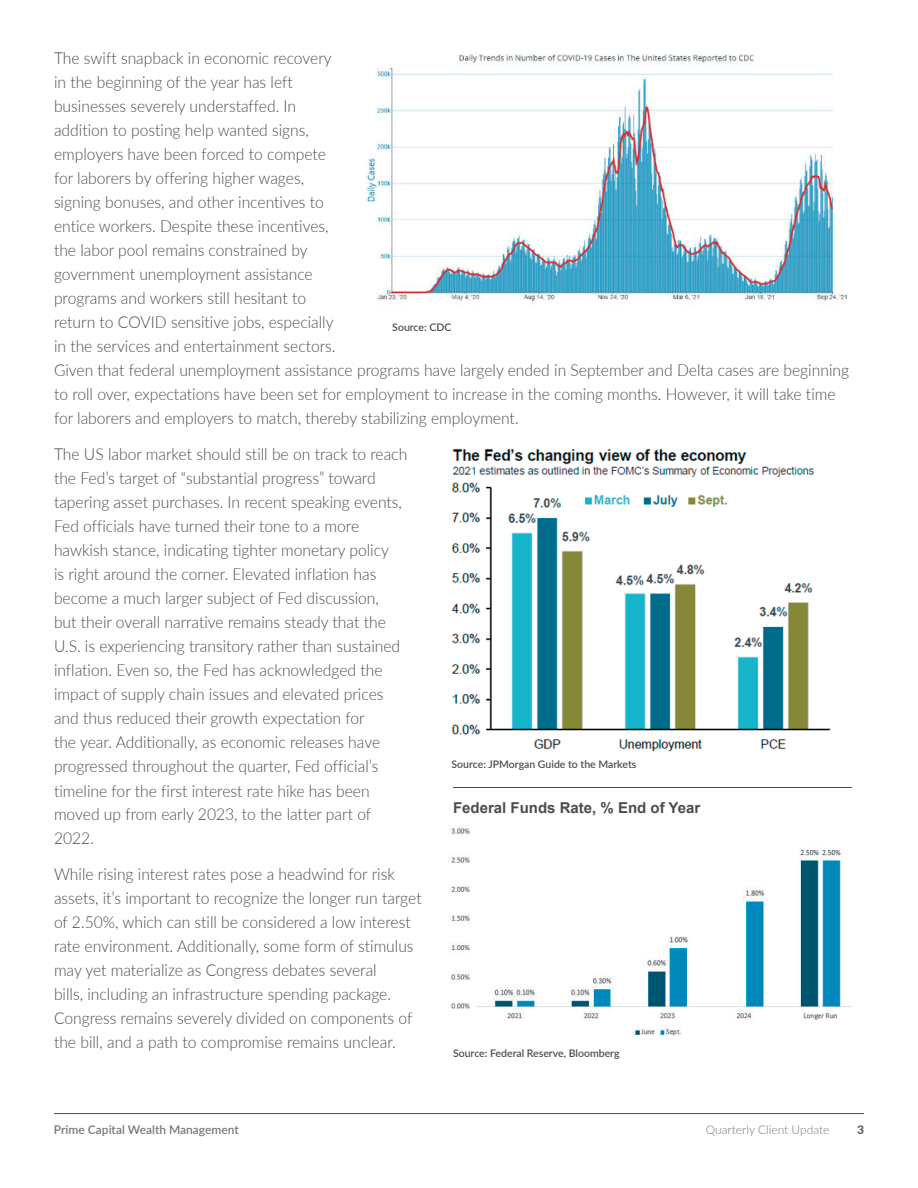
<style>
.page{position:relative;width:918px;height:1188px;background:#fff}
.page>*{position:absolute;margin:0;border:0;box-sizing:border-box;transform-origin:0 0}
.t1{font:300 16.5px/24px "Lato";color:#4b4c4d;scale:.95 1}
.t2{font:700 15px "Arial";color:#4b4c4d}
.t3{font:600 12px "Lato";color:#76787b}
.t4{font:300 12px "Lato";color:#76787b}
.t5{font:700 12px "Lato";color:#4b4c4d}
.t6{font:600 10.5px "Lato";color:#4b4c4d}
</style>
<div class="page">
<hr style="left:54px;top:1113px;width:810px;height:1px;background:#4b4c4d">
<img style="left:366px;top:54px;width:481px;height:247px">
<img style="left:451px;top:448px;width:380px;height:304px">
<img style="left:449px;top:828px;width:403px;height:208px">
<hr style="left:453px;top:787px;width:399px;height:1px;background:#4b4c4d">
<p class="t1" style="left:54px;top:46px;width:838px">The swift snapback in economic recovery<br>in the beginning of the year has left<br>businesses severely understaffed. In<br>addition to posting help wanted signs,<br>employers have been forced to compete<br>for laborers by offering higher wages,<br>signing bonuses, and other incentives to<br>entice workers. Despite these incentives,<br>the labor pool remains constrained by<br>government unemployment assistance<br>programs and workers still hesitant to<br>return to COVID sensitive jobs, especially<br>in the services and entertainment sectors.<br>Given that federal unemployment assistance programs have largely ended in September and Delta cases are beginning to roll over, expectations have been set for employment to increase in the coming months. However, it will take time for laborers and employers to match, thereby stabilizing employment.</p>
<p class="t1" style="left:54px;top:442px;width:373px">The US labor market should still be on track to reach the Fed’s target of “substantial progress” toward tapering asset purchases. In recent speaking events, Fed officials have turned their tone to a more hawkish stance, indicating tighter monetary policy<br>is right around the corner. Elevated inflation has become a much larger subject of Fed discussion,<br>but their overall narrative remains steady that the U.S. is experiencing transitory rather than sustained inflation. Even so, the Fed has acknowledged the impact of supply chain issues and elevated prices and thus reduced their growth expectation for<br>the year. Additionally, as economic releases have progressed throughout the quarter, Fed official’s timeline for the first interest rate hike has been moved up from early 2023, to the latter part of 2022.</p>
<p class="t1" style="left:54px;top:862px;width:389px">While rising interest rates pose a headwind for risk assets, it’s important to recognize the longer run target of 2.50%, which can still be considered a low interest rate environment. Additionally, some form of stimulus may yet materialize as Congress debates several<br>bills, including an infrastructure spending package.<br>Congress remains severely divided on components of the bill, and a path to compromise remains unclear.</p>
<p class="t6" style="left:392px;top:320px;width:61px">Source: CDC</p>
<p class="t6" style="left:452px;top:756px;width:186px">Source: JPMorgan Guide to the Markets</p>
<p class="t2" style="left:453px;top:798px;width:249px">Federal Funds Rate, % End of Year</p>
<p class="t6" style="left:453px;top:1046px;width:168px">Source: Federal Reserve, Bloomberg</p>
<p class="t3" style="left:54px;top:1121px;width:186px">Prime Capital Wealth Management</p>
<p class="t4" style="left:706px;top:1121px;width:125px">Quarterly Client Update</p>
<p class="t5" style="left:857px;top:1121px;width:8px">3</p>
</div>
